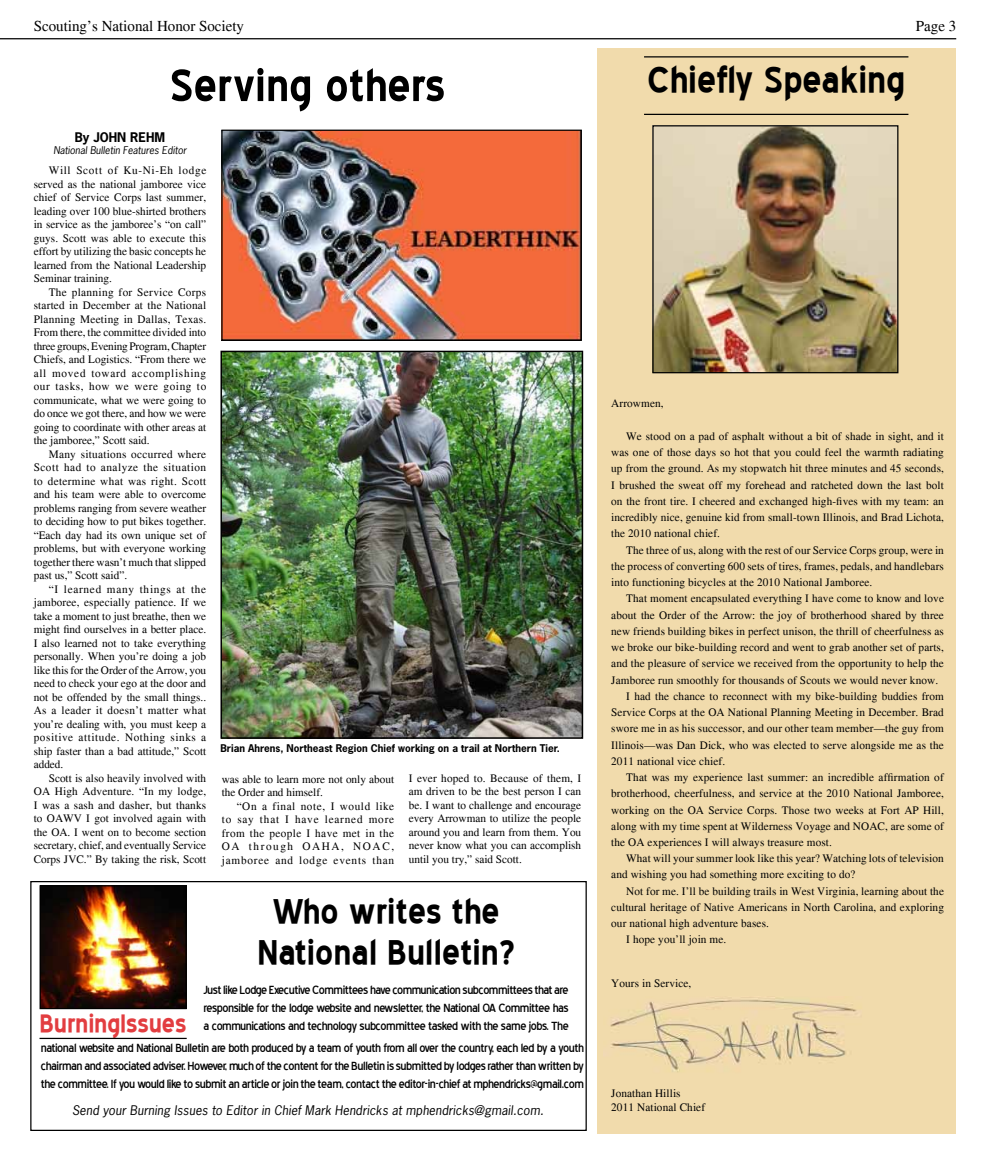
<style>
.page{position:relative;width:990px;height:1170px;background:#fff}
.page>*{position:absolute;margin:0;border:0;box-sizing:border-box;transform-origin:0 0}
.t1{font:700 55px "Blue Highway";color:#000}
.t2{font:700 45px "Blue Highway";color:#000}
.t3{font:700 42.5px/41.2px "Blue Highway";color:#000;text-align:center}
.t4{font:15px/18px "Blue Highway";letter-spacing:-.03em;color:#000;text-align:justify}
.t5{font:15px "Times";color:#000}
.t6{font:italic 12.5px "News Gothic Std";letter-spacing:.01em;color:#000}
.t7{font:700 12.5px "News Gothic Std";color:#000}
.t8{font:11.25px/13.5px "Times";letter-spacing:.01em;color:#000;text-align:justify}
.t9{font:700 10px "News Gothic Std";color:#000}
.t10{font:italic 10px "News Gothic Std";color:#000}
.s1{font-weight:700;font-size:31.25px;color:#e23d40}
</style>
<div class="page">
<div style="left:597px;top:48px;width:359px;height:1085px;background:#f1dbac"></div>
<hr style="left:0;top:38px;width:956px;height:1px;background:#000">
<hr style="left:644px;top:56px;width:264px;height:2px;background:#000101">
<hr style="left:644px;top:114px;width:264px;height:1px;background:#000101">
<img style="left:42px;top:887px;width:143px;height:120px">
<div style="left:40px;top:885px;width:147px;height:124px;border:1px solid #000"></div>
<hr style="left:40px;top:1038px;width:147px;height:1px;background:#000">
<img style="left:223px;top:353px;width:358px;height:384px">
<div style="left:221px;top:351px;width:362px;height:388px;border:1px solid #000"></div>
<img style="left:610px;top:997px;width:250px;height:75px">
<img style="left:223px;top:132px;width:357px;height:207px">
<div style="left:221px;top:130px;width:361px;height:211px;border:1px solid #000101"></div>
<div style="left:30px;top:881px;width:557px;height:250px;border:1px solid #000"></div>
<img style="left:654px;top:127px;width:242px;height:244px">
<div style="left:652px;top:125px;width:246px;height:248px;border:1px solid #000"></div>
<h3 class="t5" style="left:34px;top:18px;width:212px">Scouting’s National Honor Society</h3>
<h3 class="t5" style="left:916px;top:18px;width:42px">Page 3</h3>
<h1 class="t1" style="left:170px;top:60px;width:277px">Serving others</h1>
<p class="t7" style="left:75px;top:129px;width:64px">By John reh</p>
<p class="t7" style="left:154px;top:129px;width:12px">m</p>
<p class="t10" style="left:53px;top:144px;width:135px">National Bulletin Features Editor</p>
<p class="t8" style="left:34px;top:163px;width:174px;text-indent:15px">Will Scott of Ku-Ni-Eh lodge served as the national jamboree vice chief of Service Corps last summer, leading over 100 blue-shirted brothers in service as the jamboree’s “on call” guys. Scott was able to execute this effort by utilizing the basic concepts he learned from the National Leadership Seminar training.</p>
<p class="t8" style="left:34px;top:285px;width:174px;text-indent:15px">The planning for Service Corps started in December at the National Planning Meeting in Dallas, Texas.<br>From there, the committee divided into three groups, Evening Program, Chapter Chiefs, and Logistics. “From there we all moved toward accomplishing our tasks, how we were going to communicate, what we were going to do once we got there, and how we were going to coordinate with other areas at the jamboree,” Scott said.</p>
<p class="t8" style="left:34px;top:447px;width:174px;text-indent:15px">Many situations occurred where Scott had to analyze the situation to determine what was right. Scott and his team were able to overcome problems ranging from severe weather to deciding how to put bikes together. “Each day had its own unique set of problems, but with everyone working together there wasn’t much that slipped past us,” Scott said”.</p>
<p class="t8" style="left:34px;top:582px;width:174px;text-indent:15px">“I learned many things at the jamboree, especially patience. If we take a moment to just breathe, then we might find ourselves in a better place.<br>I also learned not to take everything personally. When you’re doing a job like this for the Order of the Arrow, you need to check your ego at the door and not be offended by the small things..<br>As a leader it doesn’t matter what you’re dealing with, you must keep a positive attitude. Nothing sinks a ship faster than a bad attitude,” Scott added.</p>
<p class="t8" style="left:34px;top:771px;width:174px;text-indent:15px">Scott is also heavily involved with OA High Adventure. “In my lodge, I was a sash and dasher, but thanks to OAWV I got involved again with the OA. I went on to become section secretary, chief, and eventually Service Corps JVC.” By taking the risk, Scott</p>
<p class="t9" style="left:221px;top:742px;width:341px">Brian Ahrens, Northeast Region Chief working on a trail at Northern Tier.</p>
<p class="t8" style="left:222px;top:772px;width:174px">was able to learn more not only about the Order and himself.</p>
<p class="t8" style="left:222px;top:799px;width:174px;text-indent:15px">“On a final note, I would like to say that I have learned more from the people I have met in the OA through OAHA, NOAC, jamboree and lodge events than</p>
<p class="t8" style="left:409px;top:771px;width:174px">I ever hoped to. Because of them, I am driven to be the best person I can be. I want to challenge and encourage every Arrowman to utilize the people around you and learn from them. You never know what you can accomplish until you try,” said Scott.</p>
<h3 class="t3" style="left:257px;top:891px;width:259px">Who writes the<br>National Bulletin?</h3>
<p class="t4" style="left:40px;top:981px;width:531px;text-align:right">Just like Lodge Executive Committees have communication subcommittees that are<br>responsible for the lodge website and newsletter, the National OA Committee has<br><span class="s1">BurningIssues</span> a communications and technology subcommittee tasked with the same jobs. The</p>
<p class="t4" style="left:41px;top:1039px;width:545px">national website and National Bulletin are both produced by a team of youth from all over the country, each led by a youth chairman and associated adviser. However, much of the content for the Bulletin is submitted by lodges rather than written by the committee. If you would like to submit an article or join the team, contact the editor-in-chief at mphendricks@gmail.com</p>
<p class="t6" style="left:72px;top:1102px;width:473px">Send your Burning Issues to Editor in Chief Mark Hendricks at mphendricks@gmail.com.</p>
<h2 class="t2" style="left:647px;top:59px;width:260px">Chiefly Speaking</h2>
<p class="t8" style="left:611px;top:397px;width:54px">Arrowmen,</p>
<p class="t8" style="left:611px;top:428px;width:334px;line-height:16.2px;text-indent:15px">We stood on a pad of asphalt without a bit of shade in sight, and it was one of those days so hot that you could feel the warmth radiating up from the ground. As my stopwatch hit three minutes and 45 seconds, I brushed the sweat off my forehead and ratcheted down the last bolt on the front tire. I cheered and exchanged high-fives with my team: an incredibly nice, genuine kid from small-town Illinois, and Brad Lichota, the 2010 national chief.</p>
<p class="t8" style="left:611px;top:542px;width:334px;line-height:16.2px;text-indent:15px">The three of us, along with the rest of our Service Corps group, were in the process of converting 600 sets of tires, frames, pedals, and handlebars into functioning bicycles at the 2010 National Jamboree.</p>
<p class="t8" style="left:626px;top:592px;width:319px">That moment encapsulated everything I have come to know and love</p>
<p class="t8" style="left:611px;top:608px;width:334px">about the Order of the Arrow: the joy of brotherhood shared by three</p>
<p class="t8" style="left:611px;top:624px;width:334px">new friends building bikes in perfect unison, the thrill of cheerfulness as</p>
<p class="t8" style="left:611px;top:640px;width:334px">we broke our bike-building record and went to grab another set of parts,</p>
<p class="t8" style="left:611px;top:657px;width:334px">and the pleasure of service we received from the opportunity to help the</p>
<p class="t8" style="left:611px;top:673px;width:328px">Jamboree run smoothly for thousands of Scouts we would never know.</p>
<p class="t8" style="left:626px;top:689px;width:319px">I had the chance to reconnect with my bike-building buddies from</p>
<p class="t8" style="left:611px;top:705px;width:334px">Service Corps at the OA National Planning Meeting in December. Brad</p>
<p class="t8" style="left:611px;top:722px;width:334px">swore me in as his successor, and our other team member—the guy from</p>
<p class="t8" style="left:611px;top:738px;width:334px">Illinois—was Dan Dick, who was elected to serve alongside me as the</p>
<p class="t8" style="left:611px;top:754px;width:115px">2011 national vice chief.</p>
<p class="t8" style="left:626px;top:770px;width:319px">That was my experience last summer: an incredible affirmation of</p>
<p class="t8" style="left:611px;top:787px;width:334px">brotherhood, cheerfulness, and service at the 2010 National Jamboree,</p>
<p class="t8" style="left:611px;top:803px;width:334px">working on the OA Service Corps. Those two weeks at Fort AP Hill,</p>
<p class="t8" style="left:611px;top:819px;width:334px">along with my time spent at Wilderness Voyage and NOAC, are some of</p>
<p class="t8" style="left:611px;top:835px;width:222px">the OA experiences I will always treasure most.</p>
<p class="t8" style="left:626px;top:852px;width:319px">What will your summer look like this year? Watching lots of television</p>
<p class="t8" style="left:611px;top:868px;width:246px">and wishing you had something more exciting to do?</p>
<p class="t8" style="left:626px;top:884px;width:319px">Not for me. I’ll be building trails in West Virginia, learning about the</p>
<p class="t8" style="left:611px;top:900px;width:334px">cultural heritage of Native Americans in North Carolina, and exploring</p>
<p class="t8" style="left:611px;top:917px;width:159px">our national high adventure bases.</p>
<p class="t8" style="left:626px;top:933px;width:102px">I hope you’ll join me.</p>
<p class="t8" style="left:611px;top:977px;width:82px">Yours in Service,</p>
<p class="t8" style="left:611px;top:1087px;width:95px">Jonathan Hillis<br>2011 National Chief</p>
</div>
